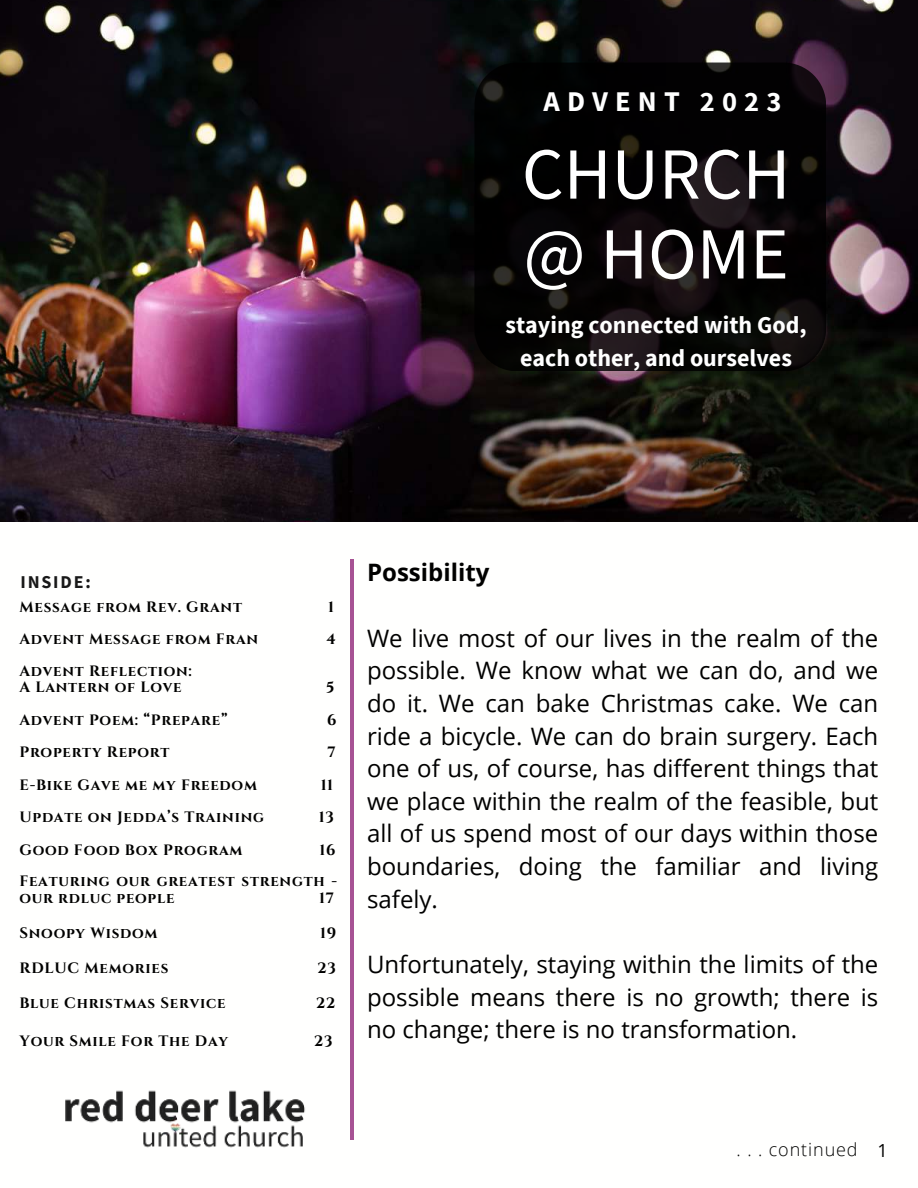
<style>
.page{position:relative;width:918px;height:1188px;background:#fff}
.page>*{position:absolute;margin:0;border:0;box-sizing:border-box;transform-origin:0 0}
.t1{font:73.35px/79.8px "Source Sans Pro";color:#fff}
.t2{font:700 28.5px "Source Sans Pro";letter-spacing:.25em;color:#fff}
.t3{font:24px/32.7px "Open Sans";color:#000;text-align:justify}
.t4{font:700 24px/32.7px "Source Sans Pro";color:#fff;text-align:center}
.t5{font:700 24px "Open Sans";color:#000}
.t6{font:300 18px "Open Sans";letter-spacing:.05em;color:#000}
.t7{font:700 18px "Source Sans Pro";letter-spacing:.1em;color:#191919}
.t8{font:700 15px/16.2px "Cinzel";letter-spacing:.05em;color:#000}
.s1{font-weight:400}
</style>
<div class="page">
<hr style="left:350px;top:559px;width:4px;height:581px;background:#a75394">
<img style="left:65px;top:1090px;width:240px;height:58px">
<img style="left:0;top:0;width:918px;height:522px">
<svg style="left:474px;top:63px;width:352px;height:308px;background:#080606"></svg>
<p class="t2" style="left:544px;top:82px;width:239px">ADVENT 2023</p>
<h1 class="t1" style="left:522px;top:134px;width:270px">CHURCH @ HOME</h1>
<p class="t4" style="left:505px;top:309px;width:303px">staying connected with God, each other, and ourselves</p>
<p class="t7" style="left:20px;top:570px;width:72px">INSIDE:</p>
<p class="t8" style="left:19px;top:599px;width:224px">Message from Rev. Grant</p>
<p class="t8" style="left:328px;top:599px;width:7px">1</p>
<p class="t8" style="left:19px;top:631px;width:240px">Advent Message from Fran</p>
<p class="t8" style="left:326px;top:631px;width:11px">4</p>
<p class="t8" style="left:19px;top:663px;width:174px">Advent Reflection:<br>A Lantern of Love</p>
<p class="t8" style="left:326px;top:679px;width:10px">5</p>
<p class="t8" style="left:19px;top:711px;width:210px">Advent Poem: “Prepare”</p>
<p class="t8" style="left:327px;top:711px;width:11px">6</p>
<p class="t8" style="left:19px;top:744px;width:152px">Property Report</p>
<p class="t8" style="left:328px;top:744px;width:10px">7</p>
<p class="t8" style="left:19px;top:776px;width:239px">E-Bike Gave me my Freedom</p>
<p class="t8" style="left:321px;top:776px;width:14px">11</p>
<p class="t8" style="left:19px;top:809px;width:246px">Update on Jedda’s Training</p>
<p class="t8" style="left:319px;top:809px;width:17px">13</p>
<p class="t8" style="left:19px;top:841px;width:224px">Good Food Box Program</p>
<p class="t8" style="left:19px;top:834px;width:319px;line-height:31.2px;text-align:right">16<br>Featuring our greatest strength -</p>
<p class="t8" style="left:19px;top:890px;width:157px">our rdluc people</p>
<p class="t8" style="left:319px;top:890px;width:16px">17</p>
<p class="t8" style="left:19px;top:925px;width:140px">Snoopy Wisdom</p>
<p class="t8" style="left:320px;top:925px;width:18px">19</p>
<p class="t8" style="left:19px;top:960px;width:150px">RDLUC Memories</p>
<p class="t8" style="left:318px;top:960px;width:20px">23</p>
<p class="t8" style="left:19px;top:995px;width:208px">Blue Christmas Service</p>
<p class="t8" style="left:316px;top:995px;width:21px">22</p>
<p class="t8" style="left:19px;top:1033px;width:210px">Your Smile For The Day</p>
<p class="t8" style="left:314px;top:1033px;width:20px">23</p>
<p class="t5" style="left:367px;top:556px;width:124px">Possibility</p>
<p class="t3" style="left:367px;top:621px;width:513px">We live most of our lives in the realm of the possible. We know what we can do, and we do it. We can bake Christmas cake. We can ride a bicycle. We can do brain surgery. Each one of us, of course, has different things that we place within the realm of the feasible, but all of us spend most of our days within those boundaries, doing the familiar and living safely.</p>
<p class="t3" style="left:367px;top:947px;width:513px">Unfortunately, staying within the limits of the possible means there is no growth; there is no change; there is no transformation.</p>
<p class="t6" style="left:737px;top:1138px;width:153px">. . . continued <span class="s1">1</span></p>
</div>
